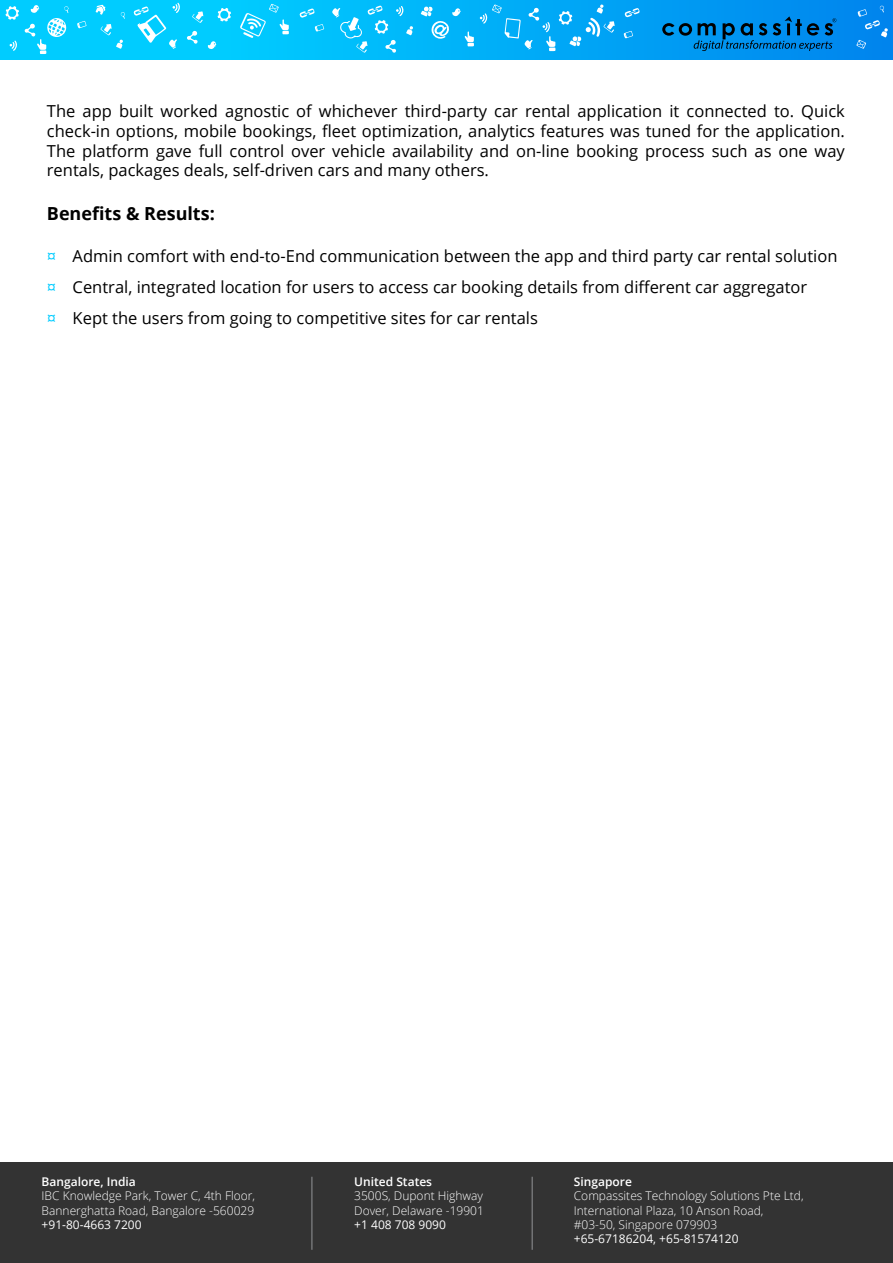
<style>
.page{position:relative;width:893px;height:1263px;background:#fff}
.page>*{position:absolute;margin:0;border:0;box-sizing:border-box;transform-origin:0 0}
.t1{font:700 18px "Open Sans";color:#000}
.t2{font:16.5px/19.8px "Open Sans";color:#000;text-align:justify}
.t3{font:300 12px/14.4px "Open Sans";color:#fff}
.t4{font:12px "Open Sans";color:#fff}
.t5{font:600 12px "Open Sans";color:#fff}
.s1{color:#0cf}
</style>
<div class="page">
<div style="left:0;top:1163px;width:893px;height:100px;background:#333"></div>
<hr style="left:312px;top:1177px;width:1px;height:73px;background:#929497">
<hr style="left:532px;top:1177px;width:1px;height:73px;background:#929497">
<div style="left:0;top:0;width:893px;height:59px;background:linear-gradient(to right,#00daff,#08e)"></div>
<svg style="left:856px;top:5px;width:32px;height:44px"></svg>
<svg style="left:624px;top:31px;width:9px;height:7px"></svg>
<svg style="left:625px;top:8px;width:15px;height:9px"></svg>
<svg style="left:315px;top:24px;width:9px;height:8px"></svg>
<svg style="left:421px;top:7px;width:53px;height:39px;background:#27bff9"></svg>
<svg style="left:480px;top:4px;width:135px;height:47px;background:#1ab1f7"></svg>
<svg style="left:332px;top:6px;width:81px;height:47px;background:#1ec3fb"></svg>
<svg style="left:6px;top:6px;width:13px;height:14px"></svg>
<svg style="left:25px;top:5px;width:44px;height:49px;background:#2bd4ff"></svg>
<svg style="left:192px;top:11px;width:11px;height:12px"></svg>
<svg style="left:10px;top:41px;width:7px;height:10px"></svg>
<svg style="left:299px;top:8px;width:16px;height:10px"></svg>
<svg style="left:187px;top:31px;width:11px;height:13px"></svg>
<svg style="left:218px;top:8px;width:13px;height:14px"></svg>
<svg style="left:208px;top:41px;width:9px;height:9px"></svg>
<svg style="left:77px;top:21px;width:10px;height:7px"></svg>
<svg style="left:96px;top:5px;width:29px;height:44px"></svg>
<svg style="left:134px;top:3px;width:46px;height:46px;background:#29d4ff"></svg>
<svg style="left:240px;top:4px;width:49px;height:34px;background:#28d0fe"></svg>
<svg style="left:662px;top:16px;width:174px;height:35px;background:#0075c1"></svg>
<p class="t2" style="left:47px;top:101px;width:799px">The app built worked agnostic of whichever third-party car rental application it connected to. Quick check-in options, mobile bookings, fleet optimization, analytics features was tuned for the application.<br>The platform gave full control over vehicle availability and on-line booking process such as one way rentals, packages deals, self-driven cars and many others.</p>
<p class="t1" style="left:47px;top:200px;width:169px">Benefits &amp; Results:</p>
<p class="t2" style="left:47px;top:241px;width:792px;line-height:30.6px;text-align:left"><span class="s1">¤</span> Admin comfort with end-to-End communication between the app and third party car rental solution <span class="s1">¤</span> Central, integrated location for users to access car booking details from different car aggregator<br><span class="s1">¤</span> Kept the users from going to competitive sites for car rentals</p>
<p class="t5" style="left:42px;top:1173px;width:96px">Bangalore, India</p>
<p class="t3" style="left:42px;top:1188px;width:215px">IBC Knowledge Park, Tower C, 4th Floor,<br>Bannerghatta Road, Bangalore -560029</p>
<p class="t4" style="left:42px;top:1216px;width:102px">+91-80-4663 7200</p>
<p class="t5" style="left:354px;top:1173px;width:79px">United States</p>
<p class="t3" style="left:354px;top:1188px;width:131px">3500S, Dupont Highway<br>Dover, Delaware -19901</p>
<p class="t4" style="left:354px;top:1216px;width:93px">+1 408 708 9090</p>
<p class="t5" style="left:574px;top:1173px;width:60px">Singapore</p>
<p class="t3" style="left:574px;top:1188px;width:231px">Compassites Technology Solutions Pte Ltd,<br>International Plaza, 10 Anson Road, #03-50, Singapore 079903</p>
<p class="t4" style="left:574px;top:1231px;width:166px">+65-67186204, +65-81574120</p>
</div>
